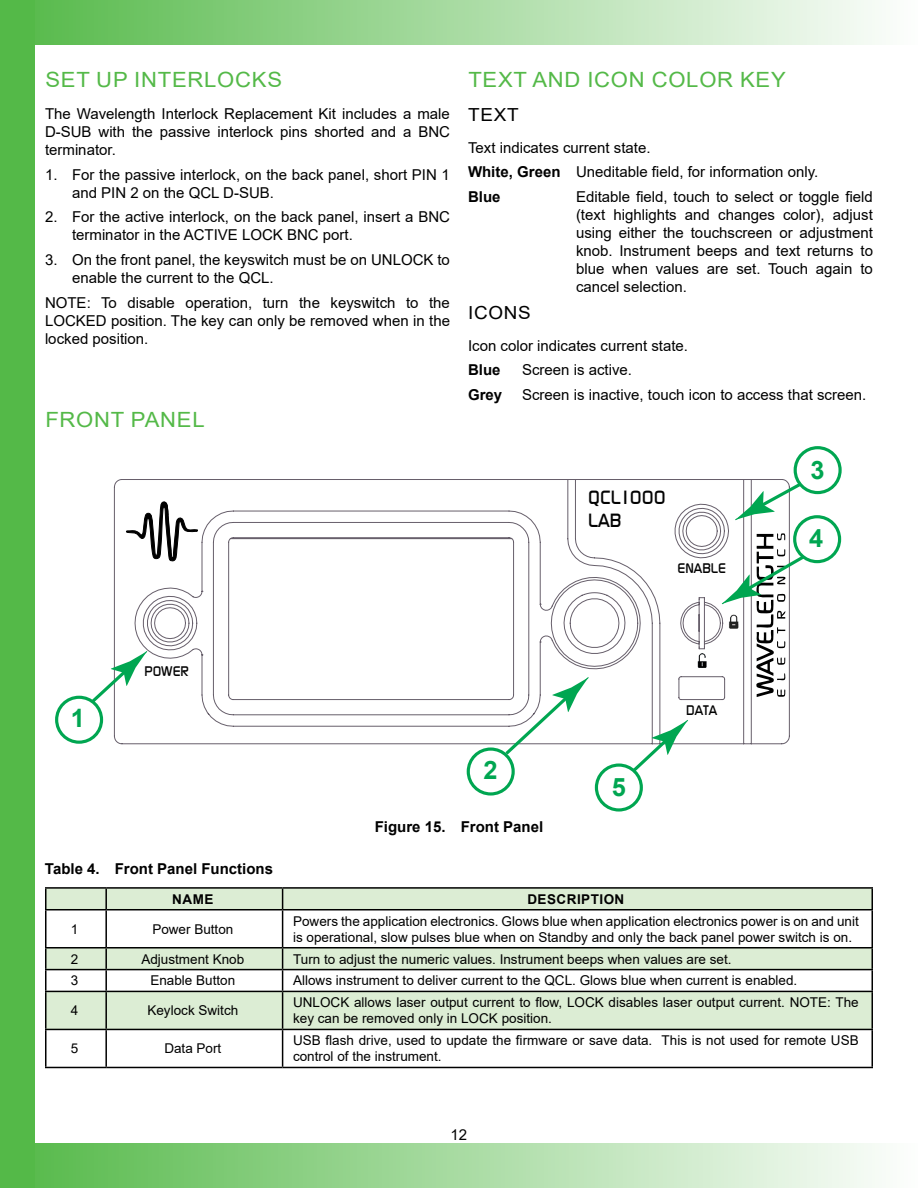
<style>
.page{position:relative;width:918px;height:1188px;background:#fff}
.page>*{position:absolute;margin:0;border:0;box-sizing:border-box;transform-origin:0 0}
.t1{font:700 25.35px "Arial";color:#00a651}
.t2{font:21px "Arial";letter-spacing:.035em;color:#54b948;scale:1.05 1}
.t3{font:19.05px/22.8px "Modaerne";color:#030303}
.t4{font:18px "Arial";letter-spacing:.035em;color:#000;scale:1.05 1}
.t5{font:15px/18px "Arial";color:#000}
.t6{font:700 15px "Arial";color:#000}
.t7{font:13.8px "Modaerne";color:#030303}
.t8{font:13.5px/16.2px "Arial";color:#000}
.t9{font:700 13.5px "Arial";letter-spacing:.035em;color:#000}
.s1{font-weight:700}
</style>
<div class="page">
<div style="left:1px;top:1px;width:916px;height:43px;background:linear-gradient(to right,#54b948,#fdfefd)"></div>
<div style="left:0;top:0;width:918px;height:45px;border:2px solid #54b948"></div>
<div style="left:1px;top:1144px;width:916px;height:43px;background:linear-gradient(to right,#54b948,#fdfefd)"></div>
<div style="left:0;top:1143px;width:918px;height:45px;border:2px solid #54b948"></div>
<div style="left:0;top:0;width:34px;height:1188px;background:#54b948"></div>
<hr style="left:917px;top:0;width:1px;height:1188px;background:#54b948">
<svg style="left:114px;top:479px;width:676px;height:266px"></svg>
<img style="left:697px;top:653px;width:10px;height:14px">
<svg style="left:126px;top:501px;width:72px;height:60px"></svg>
<div style="left:55px;top:696px;width:48px;height:48px;border:3px solid #00a651;border-radius:50%"></div>
<svg style="left:88px;top:651px;width:59px;height:55px"></svg>
<div style="left:595px;top:763px;width:48px;height:49px;border:3px solid #00a651;border-radius:50%"></div>
<svg style="left:629px;top:720px;width:59px;height:55px"></svg>
<div style="left:794px;top:446px;width:48px;height:48px;border:3px solid #00a651;border-radius:50%"></div>
<svg style="left:735px;top:479px;width:70px;height:41px"></svg>
<div style="left:467px;top:747px;width:48px;height:49px;border:3px solid #00a651;border-radius:50%"></div>
<svg style="left:502px;top:677px;width:86px;height:81px"></svg>
<div style="left:793px;top:515px;width:48px;height:48px;border:3px solid #00a651;border-radius:50%"></div>
<svg style="left:722px;top:533px;width:86px;height:164px"></svg>
<svg style="left:46px;top:889px;width:826px;height:140px;fill:#dcedd4"></svg>
<hr style="left:45px;top:887px;width:61px;height:2px;background:#000">
<svg style="left:45px;top:889px;width:1px;height:20px"></svg>
<hr style="left:106px;top:887px;width:177px;height:2px;background:#000">
<hr style="left:105px;top:889px;width:2px;height:20px;background:#000">
<hr style="left:283px;top:887px;width:590px;height:2px;background:#000">
<svg style="left:282px;top:889px;width:1px;height:20px"></svg>
<svg style="left:872px;top:889px;width:1px;height:20px"></svg>
<hr style="left:45px;top:909px;width:61px;height:1px;background:#000">
<hr style="left:45px;top:910px;width:1px;height:37px;background:#000">
<hr style="left:106px;top:909px;width:177px;height:1px;background:#000">
<hr style="left:105px;top:910px;width:2px;height:37px;background:#000">
<hr style="left:283px;top:909px;width:590px;height:1px;background:#000">
<hr style="left:282px;top:910px;width:1px;height:37px;background:#000">
<hr style="left:872px;top:910px;width:1px;height:37px;background:#000">
<hr style="left:45px;top:947px;width:61px;height:2px;background:#000">
<hr style="left:106px;top:947px;width:177px;height:2px;background:#000">
<hr style="left:105px;top:949px;width:2px;height:20px;background:#000">
<hr style="left:283px;top:947px;width:590px;height:2px;background:#000">
<hr style="left:45px;top:969px;width:61px;height:1px;background:#000">
<svg style="left:45px;top:949px;width:1px;height:42px"></svg>
<hr style="left:106px;top:969px;width:177px;height:1px;background:#000">
<hr style="left:105px;top:970px;width:2px;height:21px;background:#000">
<hr style="left:283px;top:969px;width:590px;height:1px;background:#000">
<svg style="left:282px;top:949px;width:1px;height:42px"></svg>
<svg style="left:872px;top:949px;width:1px;height:42px"></svg>
<hr style="left:45px;top:991px;width:61px;height:1px;background:#000">
<hr style="left:45px;top:992px;width:1px;height:37px;background:#000">
<hr style="left:106px;top:991px;width:177px;height:1px;background:#000">
<hr style="left:105px;top:992px;width:2px;height:37px;background:#000">
<hr style="left:283px;top:991px;width:590px;height:1px;background:#000">
<hr style="left:282px;top:992px;width:1px;height:37px;background:#000">
<hr style="left:872px;top:992px;width:1px;height:37px;background:#000">
<hr style="left:45px;top:1029px;width:61px;height:1px;background:#000">
<hr style="left:45px;top:1030px;width:1px;height:37px;background:#000">
<hr style="left:106px;top:1029px;width:177px;height:1px;background:#000">
<hr style="left:105px;top:1030px;width:2px;height:37px;background:#000">
<hr style="left:283px;top:1029px;width:590px;height:1px;background:#000">
<hr style="left:282px;top:1030px;width:1px;height:37px;background:#000">
<hr style="left:872px;top:1030px;width:1px;height:37px;background:#000">
<hr style="left:45px;top:1067px;width:61px;height:1px;background:#000">
<hr style="left:106px;top:1067px;width:177px;height:1px;background:#000">
<hr style="left:283px;top:1067px;width:590px;height:1px;background:#000">
<h2 class="t2" style="left:45px;top:65px;width:227px">SET UP INTERLOCKS</h2>
<p class="t5" style="left:45px;top:104px;width:406px;text-align:justify">The Wavelength Interlock Replacement Kit includes a male D-SUB with the passive interlock pins shorted and a BNC terminator.</p>
<p class="t5" style="left:72px;top:165px;width:379px;text-indent:-27px">1. For the passive interlock, on the back panel, short PIN 1 and PIN 2 on the QCL D-SUB.</p>
<p class="t5" style="left:72px;top:208px;width:380px;text-indent:-27px">2. For the active interlock, on the back panel, insert a BNC terminator in the ACTIVE LOCK BNC port.</p>
<p class="t5" style="left:72px;top:251px;width:379px;text-indent:-27px">3. On the front panel, the keyswitch must be on UNLOCK to enable the current to the QCL.</p>
<p class="t5" style="left:45px;top:293px;width:407px;text-align:justify">NOTE: To disable operation, turn the keyswitch to the LOCKED position. The key can only be removed when in the locked position.</p>
<h2 class="t2" style="left:45px;top:406px;width:153px">FRONT PANEL</h2>
<h2 class="t2" style="left:468px;top:65px;width:304px">TEXT AND ICON COLOR KEY</h2>
<p class="t4" style="left:468px;top:102px;width:49px">TEXT</p>
<p class="t5" style="left:468px;top:135px;width:352px;line-height:24.8px">Text indicates current state.<br><span class="s1">White, Green</span> Uneditable field, for information only.<br><span class="s1">Blue</span></p>
<p class="t5" style="left:576px;top:188px;width:299px;text-align:justify">Editable field, touch to select or toggle field (text highlights and changes color), adjust using either the touchscreen or adjustment knob. Instrument beeps and text returns to blue when values are set. Touch again to cancel selection.</p>
<p class="t4" style="left:468px;top:300px;width:61px">ICONS</p>
<p class="t5" style="left:468px;top:336px;width:222px">Icon color indicates current state.</p>
<p class="t6" style="left:468px;top:359px;width:34px">Blue</p>
<p class="t5" style="left:522px;top:361px;width:112px">Screen is active.</p>
<p class="t6" style="left:468px;top:384px;width:36px">Grey</p>
<p class="t5" style="left:522px;top:386px;width:346px">Screen is inactive, touch icon to access that screen.</p>
<p class="t3" style="left:588px;top:486px;width:79px">QCL1000<br>LAB</p>
<p class="t7" style="left:678px;top:561px;width:50px">ENABLE</p>
<h1 class="t1" style="left:811px;top:453px;width:16px">3</h1>
<h1 class="t1" style="left:809px;top:521px;width:16px">4</h1>
<h1 class="t1" style="left:71px;top:701px;width:16px">1</h1>
<p class="t7" style="left:145px;top:663px;width:46px">POWER</p>
<h1 class="t1" style="left:484px;top:753px;width:16px">2</h1>
<h1 class="t1" style="left:612px;top:770px;width:16px">5</h1>
<p class="t7" style="left:686px;top:703px;width:33px">DATA</p>
<p class="t6" style="left:375px;top:816px;width:170px">Figure 15. Front Panel</p>
<p class="t6" style="left:45px;top:859px;width:230px">Table 4. Front Panel Functions</p>
<p class="t9" style="left:172px;top:889px;width:43px">NAME</p>
<p class="t9" style="left:527px;top:889px;width:98px">DESCRIPTION</p>
<p class="t8" style="left:71px;top:921px;width:9px">1</p>
<p class="t8" style="left:152px;top:921px;width:83px">Power Button</p>
<p class="t8" style="left:293px;top:913px;width:567px">Powers the application electronics. Glows blue when application electronics power is on and unit is operational, slow pulses blue when on Standby and only the back panel power switch is on.</p>
<p class="t8" style="left:71px;top:951px;width:9px">2</p>
<p class="t8" style="left:141px;top:951px;width:104px">Adjustment Knob</p>
<p class="t8" style="left:293px;top:951px;width:440px">Turn to adjust the numeric values. Instrument beeps when values are set.</p>
<p class="t8" style="left:71px;top:973px;width:9px">3</p>
<p class="t8" style="left:150px;top:973px;width:86px">Enable Button</p>
<p class="t8" style="left:293px;top:973px;width:506px">Allows instrument to deliver current to the QCL. Glows blue when current is enabled.</p>
<p class="t8" style="left:71px;top:1002px;width:9px">4</p>
<p class="t8" style="left:147px;top:1002px;width:92px">Keylock Switch</p>
<p class="t8" style="left:293px;top:994px;width:567px">UNLOCK allows laser output current to flow, LOCK disables laser output current. NOTE: The key can be removed only in LOCK position.</p>
<p class="t8" style="left:71px;top:1040px;width:9px">5</p>
<p class="t8" style="left:164px;top:1040px;width:59px">Data Port</p>
<p class="t8" style="left:293px;top:1032px;width:567px">USB flash drive, used to update the firmware or save data. This is not used for remote USB control of the instrument.</p>
<p class="t5" style="left:451px;top:1125px;width:18px">12</p>
</div>
